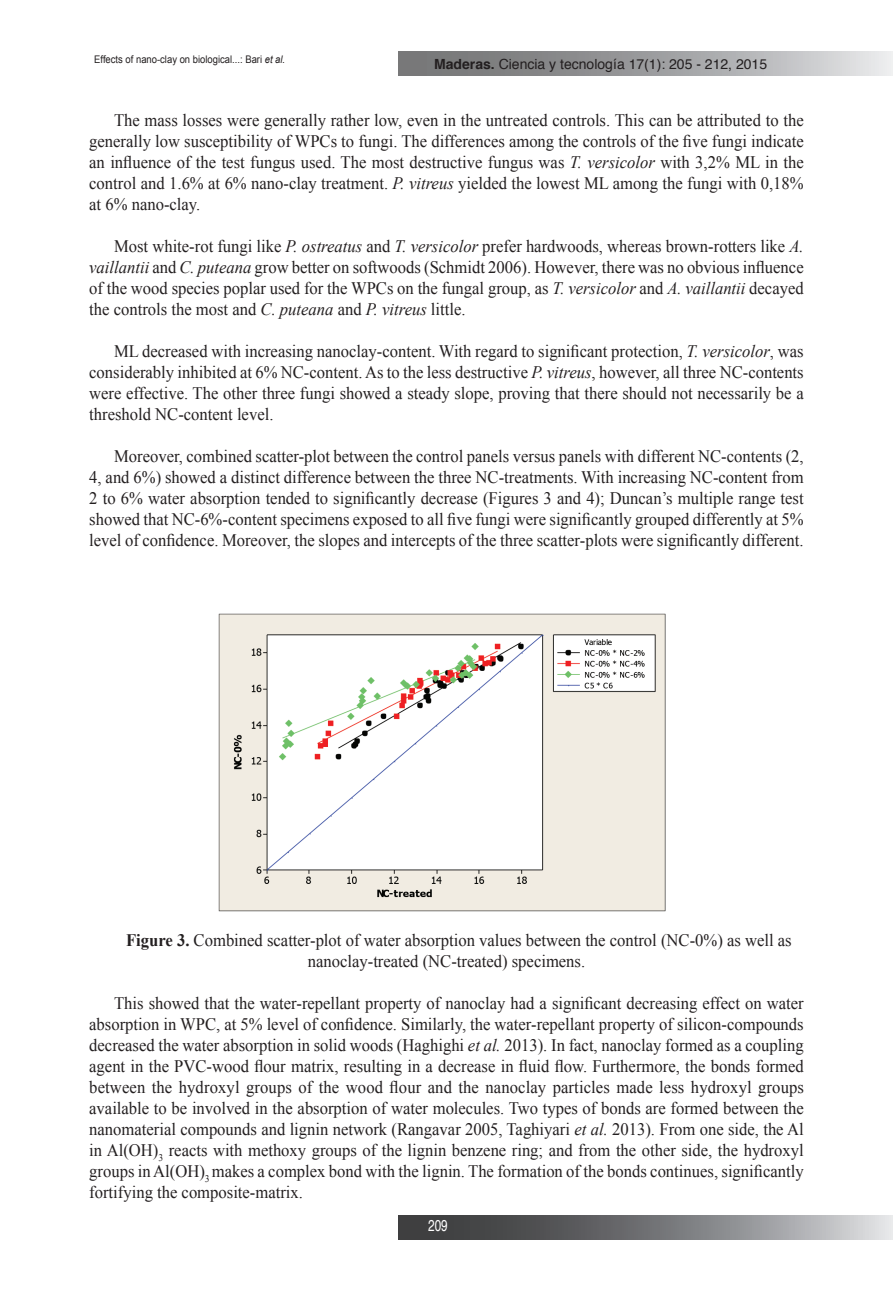
<style>
.page{position:relative;width:893px;height:1315px;background:#fff}
.page>*{position:absolute;margin:0;border:0;box-sizing:border-box;transform-origin:0 0}
.t1{font:17.5px/21px "Times New Roman";color:#231f20;text-align:justify;scale:.95 1}
.t2{font:15.75px "Helvetica";color:#fff;scale:.75 1}
.t3{font:14px "Helvetica";color:#231f20}
.t4{font:10.5px "Arial";color:#231f20;scale:.9 1}
.s1{font-style:italic}
.s2{font-weight:700}
</style>
<div class="page">
<svg style="left:398px;top:51px;width:495px;height:24px;background:#a2a2a4"></svg>
<svg style="left:398px;top:1215px;width:495px;height:24px;background:#7a7b7d"></svg>
<img style="left:218px;top:613px;width:448px;height:299px">
<p class="t4" style="left:94px;top:54px;width:214px">Effects of nano-clay on biological...: Bari <span class="s1">et al.</span></p>
<p class="t3" style="left:434px;top:53px;width:335px"><span class="s2">Maderas.</span> Ciencia y tecnología 17(1): 205 - 212, 2015</p>
<p class="t1" style="left:89px;top:110px;width:754px;text-indent:25px">The mass losses were generally rather low, even in the untreated controls. This can be attributed to the generally low susceptibility of WPCs to fungi. The differences among the controls of the five fungi indicate an influence of the test fungus used. The most destructive fungus was <span class="s1">T. versicolor</span> with 3,2% ML in the control and 1.6% at 6% nano-clay treatment. <span class="s1">P. vitreus</span> yielded the lowest ML among the fungi with 0,18% at 6% nano-clay.</p>
<p class="t1" style="left:89px;top:236px;width:754px;text-indent:25px">Most white-rot fungi like <span class="s1">P. ostreatus</span> and <span class="s1">T. versicolor</span> prefer hardwoods, whereas brown-rotters like <span class="s1">A. vaillantii</span> and <span class="s1">C. puteana</span> grow better on softwoods (Schmidt 2006). However, there was no obvious influence of the wood species poplar used for the WPCs on the fungal group, as <span class="s1">T. versicolor</span> and <span class="s1">A. vaillantii</span> decayed the controls the most and <span class="s1">C. puteana</span> and <span class="s1">P. vitreus</span> little.</p>
<p class="t1" style="left:89px;top:341px;width:754px;text-indent:25px">ML decreased with increasing nanoclay-content. With regard to significant protection, <span class="s1">T. versicolor</span>, was considerably inhibited at 6% NC-content. As to the less destructive <span class="s1">P. vitreus</span>, however, all three NC-contents were effective. The other three fungi showed a steady slope, proving that there should not necessarily be a threshold NC-content level.</p>
<p class="t1" style="left:89px;top:446px;width:754px;text-indent:25px">Moreover, combined scatter-plot between the control panels versus panels with different NC-contents (2, 4, and 6%) showed a distinct difference between the three NC-treatments. With increasing NC-content from 2 to 6% water absorption tended to significantly decrease (Figures 3 and 4); Duncan’s multiple range test showed that NC-6%-content specimens exposed to all five fungi were significantly grouped differently at 5% level of confidence. Moreover, the slopes and intercepts of the three scatter-plots were significantly different.</p>
<p class="t1" style="left:308px;top:929px;width:511px;text-indent:-182px"><span class="s2">Figure 3.</span> Combined scatter-plot of water absorption values between the control (NC-0%) as well as nanoclay-treated (NC-treated) specimens.</p>
<p class="t1" style="left:89px;top:992px;width:754px;text-indent:25px">This showed that the water-repellant property of nanoclay had a significant decreasing effect on water absorption in WPC, at 5% level of confidence. Similarly, the water-repellant property of silicon-compounds decreased the water absorption in solid woods (Haghighi <span class="s1">et al.</span> 2013). In fact, nanoclay formed as a coupling agent in the PVC-wood flour matrix, resulting in a decrease in fluid flow. Furthermore, the bonds formed between the hydroxyl groups of the wood flour and the nanoclay particles made less hydroxyl groups available to be involved in the absorption of water molecules. Two types of bonds are formed between the nanomaterial compounds and lignin network (Rangavar 2005, Taghiyari <span class="s1">et al.</span> 2013). From one side, the Al in Al(OH)<sub>3</sub> reacts with methoxy groups of the lignin benzene ring; and from the other side, the hydroxyl groups in Al(OH)<sub>3</sub> makes a complex bond with the lignin. The formation of the bonds continues, significantly fortifying the composite-matrix.</p>
<p class="t2" style="left:428px;top:1213px;width:28px">209</p>
</div>
